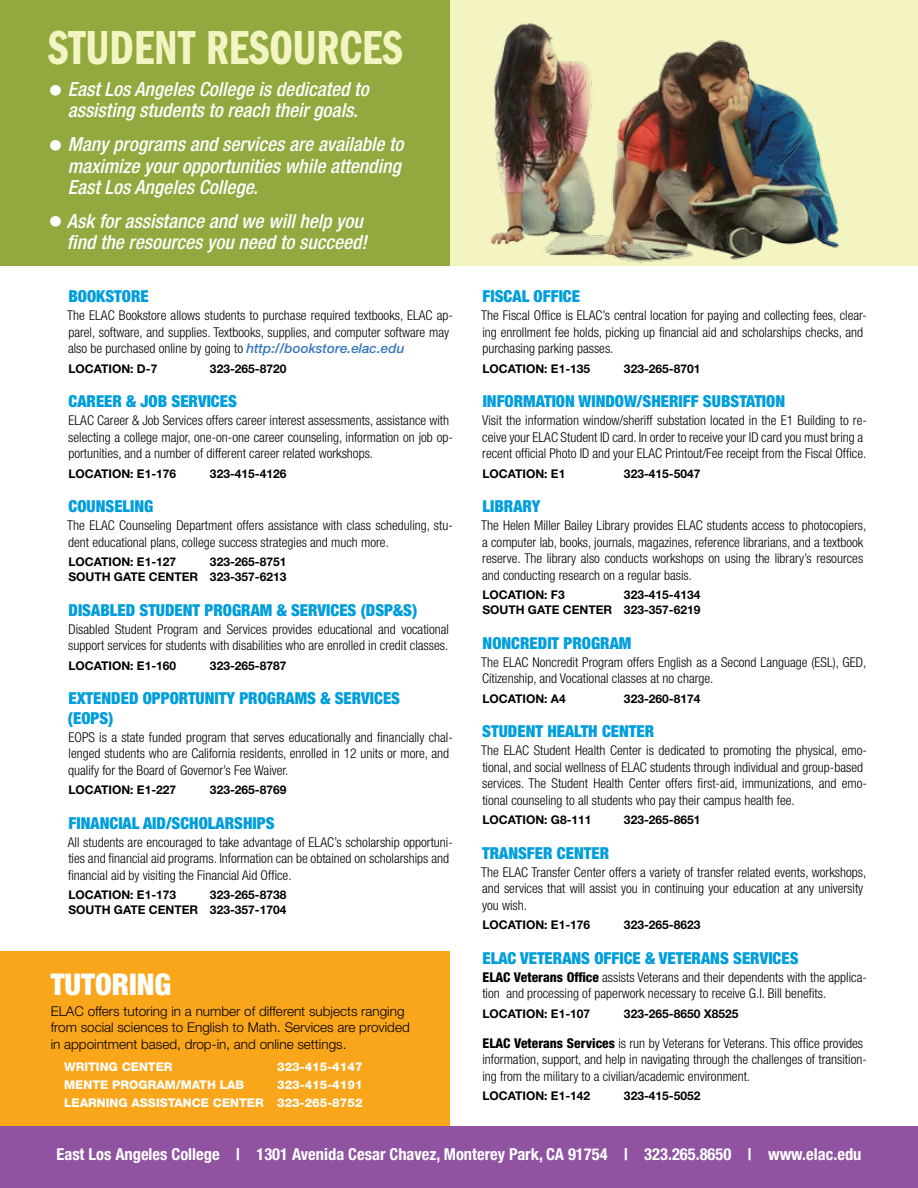
<style>
.page{position:relative;width:918px;height:1188px;background:#fff}
.page>*{position:absolute;margin:0;border:0;box-sizing:border-box;transform-origin:0 0}
.t1{font:49.5px "ITC Franklin Gothic Std Dm Cp";color:#f3f4c2}
.t2{font:900 condensed 30px "Helvetica Neue LT Std";color:#fff}
.t3{font:italic 500 condensed 19.5px/21px "Helvetica Neue LT Std";color:#fff}
.t4{font:900 condensed 16.5px/19.5px "Helvetica Neue LT Std";color:#009edb}
.t5{font:700 condensed 16.5px "Helvetica Neue LT Std";color:#fff}
.t6{font:300 condensed 13.5px/16.5px "Helvetica Neue LT Std";color:#000}
.t7{font:300 13.5px/16.5px "Helvetica Neue LT Std";color:#000}
.t8{font:700 12px/15px "Helvetica Neue LT Std";color:#000;text-align:right}
.t9{font:800 12px/18px "Helvetica Neue LT Std";color:#fff;text-align:right}
.s1{font-weight:700;font-style:normal;font-size:30px}
.s2{font-weight:500;font-style:italic;font-stretch:normal;color:#3777bc}
.s3{font-weight:800}
</style>
<div class="page">
<div style="left:0;top:951px;width:450px;height:210px;background:#faa61a"></div>
<div style="left:405px;top:0;width:513px;height:266px;background:#f3f4c2"></div>
<div style="left:0;top:0;width:450px;height:266px;background:#91a93e"></div>
<img style="left:490px;top:23px;width:350px;height:241px">
<div style="left:0;top:1127px;width:918px;height:61px;background:#8f53a1"></div>
<h1 class="t1" style="left:48px;top:20px;width:356px">STUDENT RESOURCES</h1>
<h3 class="t3" style="left:48px;top:79px;width:322px;text-align:center"><span class="s1">•</span> East Los Angeles College is dedicated to assisting students to reach their goals.</h3>
<h3 class="t3" style="left:68px;top:134px;width:337px;text-indent:-20px"><span class="s1">•</span> Many programs and services are available to maximize your opportunities while attending<br>East Los Angeles College.</h3>
<h3 class="t3" style="left:48px;top:210px;width:321px;text-align:right"><span class="s1">•</span> Ask for assistance and we will help you find the resources you need to succeed!</h3>
<p class="t4" style="left:68px;top:287px;width:82px">BOOKSTORE</p>
<p class="t6" style="left:67px;top:307px;width:387px">The ELAC Bookstore allows students to purchase required textbooks, ELAC ap&shy;parel, software, and supplies. Textbooks, supplies, and computer software may also be purchased online by going to <span class="s2">http://bookstore.elac.edu</span></p>
<p class="t8" style="left:68px;top:361px;width:90px">LOCATION: D-7</p>
<p class="t8" style="left:210px;top:361px;width:78px">323-265-8720</p>
<p class="t4" style="left:69px;top:392px;width:170px">CAREER &amp; JOB SERVICES</p>
<p class="t6" style="left:68px;top:412px;width:386px">ELAC Career &amp; Job Services offers career interest assessments, assistance with selecting a college major, one-on-one career counseling, information on job op&shy;portunities, and a number of different career related workshops.</p>
<p class="t8" style="left:68px;top:466px;width:109px">LOCATION: E1-176</p>
<p class="t8" style="left:210px;top:466px;width:78px">323-415-4126</p>
<p class="t4" style="left:69px;top:497px;width:86px">COUNSELING</p>
<p class="t6" style="left:67px;top:517px;width:387px">The ELAC Counseling Department offers assistance with class scheduling, stu&shy;dent educational plans, college success strategies and much more.</p>
<p class="t8" style="left:68px;top:554px;width:109px">LOCATION: E1-127</p>
<p class="t8" style="left:68px;top:554px;width:220px">323-265-8751<br>SOUTH GATE CENTER 323-357-6213</p>
<p class="t4" style="left:69px;top:600px;width:350px">DISABLED STUDENT PROGRAM &amp; SERVICES (DSP&amp;S)</p>
<p class="t6" style="left:68px;top:621px;width:382px">Disabled Student Program and Services provides educational and vocational support services for students with disabilities who are enrolled in credit classes.</p>
<p class="t8" style="left:68px;top:658px;width:109px">LOCATION: E1-160</p>
<p class="t8" style="left:210px;top:658px;width:78px">323-265-8787</p>
<p class="t4" style="left:68px;top:689px;width:334px">EXTENDED OPPORTUNITY PROGRAMS &amp; SERVICES (EOPS)</p>
<p class="t6" style="left:68px;top:729px;width:386px">EOPS is a state funded program that serves educationally and financially chal&shy;lenged students who are California residents, enrolled in 12 units or more, and qualify for the Board of Governor’s Fee Waiver.</p>
<p class="t8" style="left:68px;top:782px;width:109px">LOCATION: E1-227</p>
<p class="t8" style="left:210px;top:782px;width:78px">323-265-8769</p>
<p class="t4" style="left:69px;top:813px;width:208px">FINANCIAL AID/SCHOLARSHIPS</p>
<p class="t6" style="left:68px;top:834px;width:387px">All students are encouraged to take advantage of ELAC’s scholarship opportuni&shy;ties and financial aid programs. Information can be obtained on scholarships and financial aid by visiting the Financial Aid Office.</p>
<p class="t8" style="left:68px;top:887px;width:109px">LOCATION: E1-173</p>
<p class="t8" style="left:68px;top:887px;width:220px">323-265-8738<br>SOUTH GATE CENTER 323-357-1704</p>
<h2 class="t2" style="left:51px;top:965px;width:122px">TUTORING</h2>
<p class="t7" style="left:51px;top:1002px;width:361px">ELAC offers tutoring in a number of different subjects ranging from social sciences to English to Math. Services are provided in appointment based, drop-in, and online settings.</p>
<p class="t9" style="left:64px;top:1058px;width:110px">WRITING CENTER</p>
<p class="t9" style="left:277px;top:1058px;width:87px">323-415-4147</p>
<p class="t9" style="left:64px;top:1076px;width:182px">MENTE PROGRAM/MATH LAB</p>
<p class="t9" style="left:64px;top:1076px;width:300px">323-415-4191<br>LEARNING ASSISTANCE CENTER 323-265-8752</p>
<p class="t4" style="left:483px;top:287px;width:99px">FISCAL OFFICE</p>
<p class="t6" style="left:481px;top:307px;width:387px">The Fiscal Office is ELAC’s central location for paying and collecting fees, clear&shy;ing enrollment fee holds, picking up financial aid and scholarships checks, and purchasing parking passes.</p>
<p class="t8" style="left:482px;top:361px;width:109px">LOCATION: E1-135</p>
<p class="t8" style="left:624px;top:361px;width:78px">323-265-8701</p>
<p class="t4" style="left:483px;top:392px;width:304px">INFORMATION WINDOW/SHERIFF SUBSTATION</p>
<p class="t6" style="left:482px;top:412px;width:386px">Visit the information window/sheriff substation located in the E1 Building to re&shy;ceive your ELAC Student ID card. In order to receive your ID card you must bring a recent official Photo ID and your ELAC Printout/Fee receipt from the Fiscal Office.</p>
<p class="t8" style="left:482px;top:466px;width:84px">LOCATION: E1</p>
<p class="t8" style="left:624px;top:466px;width:78px">323-415-5047</p>
<p class="t4" style="left:483px;top:497px;width:59px">LIBRARY</p>
<p class="t6" style="left:481px;top:517px;width:387px">The Helen Miller Bailey Library provides ELAC students access to photocopiers, a computer lab, books, journals, magazines, reference librarians, and a textbook reserve. The library also conducts workshops on using the library’s resources and conducting research on a regular basis.</p>
<p class="t8" style="left:482px;top:587px;width:84px">LOCATION: F3</p>
<p class="t8" style="left:482px;top:587px;width:220px">323-415-4134<br>SOUTH GATE CENTER 323-357-6219</p>
<p class="t4" style="left:483px;top:633px;width:150px">NONCREDIT PROGRAM</p>
<p class="t6" style="left:481px;top:654px;width:387px">The ELAC Noncredit Program offers English as a Second Language (ESL), GED,<br>Citizenship, and Vocational classes at no charge.</p>
<p class="t8" style="left:482px;top:691px;width:85px">LOCATION: A4</p>
<p class="t8" style="left:624px;top:691px;width:78px">323-260-8174</p>
<p class="t4" style="left:482px;top:722px;width:173px">STUDENT HEALTH CENTER</p>
<p class="t6" style="left:481px;top:742px;width:387px">The ELAC Student Health Center is dedicated to promoting the physical, emo&shy;tional, and social wellness of ELAC students through individual and group-based services. The Student Health Center offers first-aid, immunizations, and emo&shy;tional counseling to all students who pay their campus health fee.</p>
<p class="t8" style="left:482px;top:812px;width:111px">LOCATION: G8-111</p>
<p class="t8" style="left:624px;top:812px;width:78px">323-265-8651</p>
<p class="t4" style="left:482px;top:843px;width:129px">TRANSFER CENTER</p>
<p class="t6" style="left:481px;top:864px;width:387px">The ELAC Transfer Center offers a variety of transfer related events, workshops, and services that will assist you in continuing your education at any university you wish.</p>
<p class="t8" style="left:482px;top:917px;width:109px">LOCATION: E1-176</p>
<p class="t8" style="left:624px;top:917px;width:78px">323-265-8623</p>
<p class="t4" style="left:483px;top:948px;width:318px">ELAC VETERANS OFFICE &amp; VETERANS SERVICES</p>
<p class="t6" style="left:482px;top:969px;width:386px"><span class="s3">ELAC Veterans Office</span> assists Veterans and their dependents with the applica&shy;tion and processing of paperwork necessary to receive G.I. Bill benefits.</p>
<p class="t8" style="left:482px;top:1006px;width:109px">LOCATION: E1-107</p>
<p class="t8" style="left:624px;top:1006px;width:116px">323-265-8650 X8525</p>
<p class="t6" style="left:482px;top:1035px;width:386px"><span class="s3">ELAC Veterans Services</span> is run by Veterans for Veterans. This office provides information, support, and help in navigating through the challenges of transition&shy;ing from the military to a civilian/academic environment.</p>
<p class="t8" style="left:482px;top:1088px;width:109px">LOCATION: E1-142</p>
<p class="t8" style="left:624px;top:1088px;width:78px">323-415-5052</p>
<p class="t5" style="left:56px;top:1144px;width:807px">East Los Angeles College | 1301 Avenida Cesar Chavez, Monterey Park, CA 91754 | 323.265.8650 | www.elac.edu</p>
</div>
